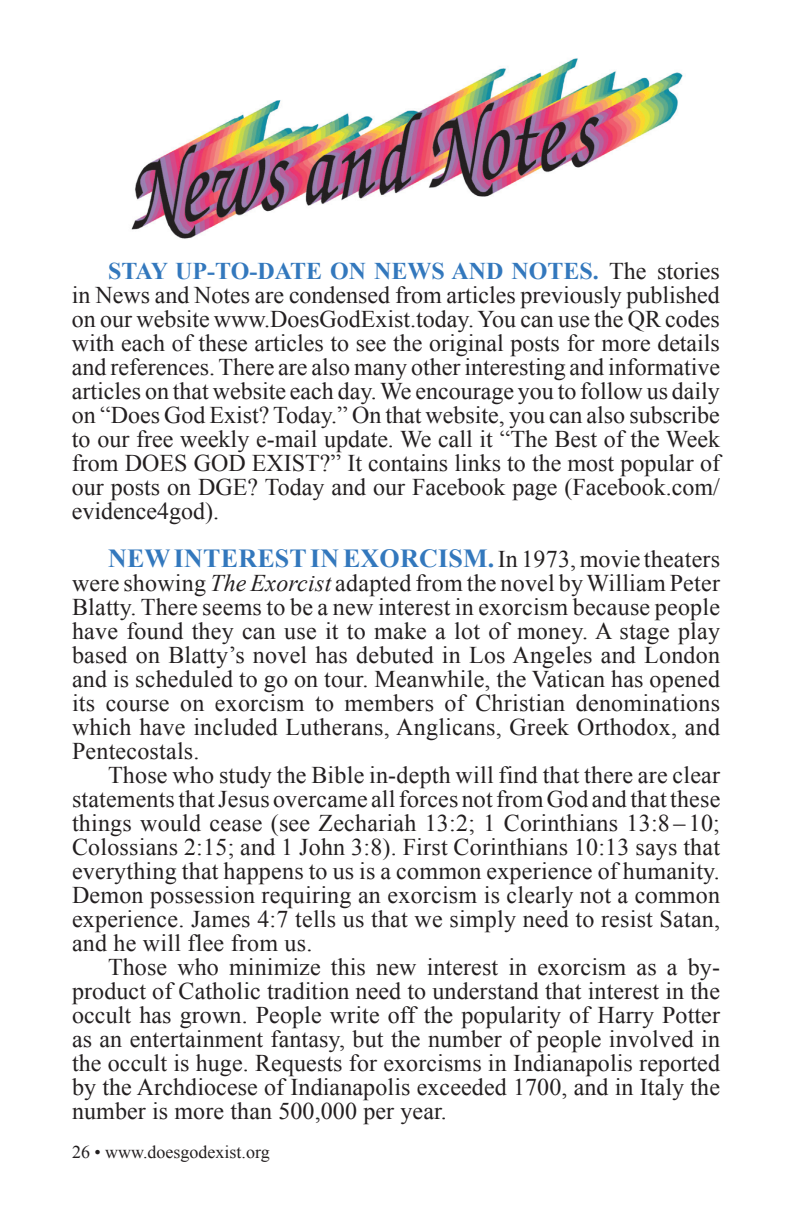
<style>
.page{position:relative;width:792px;height:1224px;background:#fff}
.page>*{position:absolute;margin:0;border:0;box-sizing:border-box;transform-origin:0 0}
.t1{font:700 26px "Times New Roman";letter-spacing:.01em;color:#3378bd}
.t2{font:24px/24px "Times New Roman";letter-spacing:.005em;color:#231f20;text-align:justify}
.t3{font:18px "Times New Roman";color:#231f20}
.s1{font-weight:700;color:#3378bd}
.s2{font-weight:400;font-size:24px;color:#231f20}
.s3{font-style:italic}
</style>
<div class="page">
<img style="left:131px;top:58px;width:552px;height:181px">
<p class="t2" style="left:72px;top:259px;width:650px;text-indent:36px"><span class="s1">STAY UP-TO-DATE ON NEWS AND NOTES.</span> The stories in News and Notes are condensed from articles previously published on our website www.DoesGodExist.today. You can use the QR codes with each of these articles to see the original posts for more details and references. There are also many other interesting and informative articles on that website each day. We encourage you to follow us daily on “Does God Exist? Today.” On that website, you can also subscribe to our free weekly e-mail update. We call it “The Best of the Week from DOES GOD EXIST?” It contains links to the most popular of our posts on DGE? Today and our Facebook page (Facebook.com/ evidence4god).</p>
<p class="t1" style="left:108px;top:541px;width:614px">NEW INTEREST IN EXORCISM. <span class="s2">In 1973, movie theaters</span></p>
<p class="t2" style="left:72px;top:571px;width:650px">were showing <span class="s3">The Exorcist</span> adapted from the novel by William Peter Blatty. There seems to be a new interest in exorcism because people have found they can use it to make a lot of money. A stage play based on Blatty’s novel has debuted in Los Angeles and London and is scheduled to go on tour. Meanwhile, the Vatican has opened its course on exorcism to members of Christian denominations which have included Lutherans, Anglicans, Greek Orthodox, and Pentecostals.</p>
<p class="t2" style="left:72px;top:763px;width:650px;text-indent:36px">Those who study the Bible in-depth will find that there are clear statements that Jesus overcame all forces not from God and that these things would cease (see Zechariah 13:2; 1 Corinthians 13:8 – 10; Colossians 2:15; and 1 John 3:8). First Corinthians 10:13 says that everything that happens to us is a common experience of humanity.<br>Demon possession requiring an exorcism is clearly not a common experience. James 4:7 tells us that we simply need to resist Satan, and he will flee from us.</p>
<p class="t2" style="left:72px;top:955px;width:650px;text-indent:36px">Those who minimize this new interest in exorcism as a by&shy;product of Catholic tradition need to understand that interest in the occult has grown. People write off the popularity of Harry Potter as an entertainment fantasy, but the number of people involved in the occult is huge. Requests for exorcisms in Indianapolis reported by the Archdiocese of Indianapolis exceeded 1700, and in Italy the number is more than 500,000 per year.</p>
<p class="t3" style="left:72px;top:1140px;width:199px">26 • www.doesgodexist.org</p>
</div>
